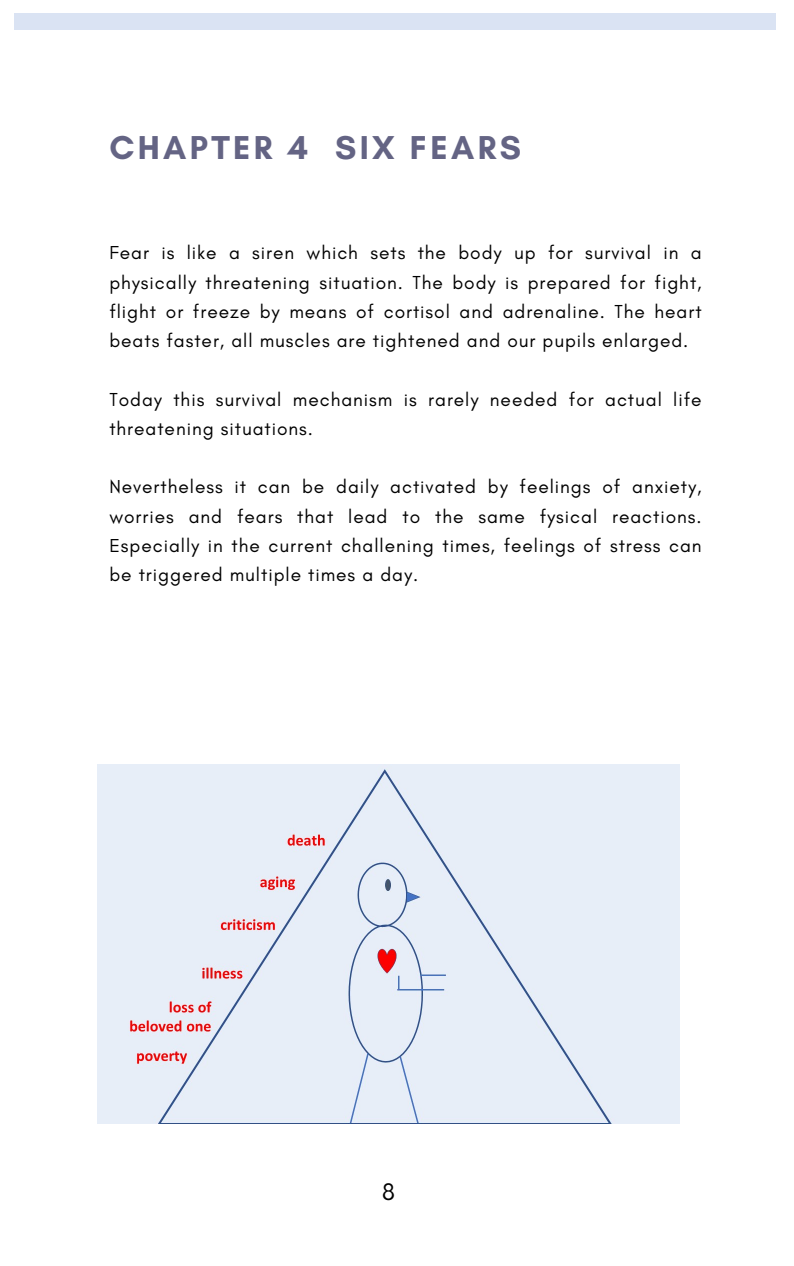
<style>
.page{position:relative;width:794px;height:1266px;background:#fff}
.page>*{position:absolute;margin:0;border:0;box-sizing:border-box;transform-origin:0 0}
.t1{font:700 33.67px "Glacial Indifference";letter-spacing:.1em;color:#646484}
.t2{font:24.38px "Glacial Indifference";color:#000}
.t3{font:19.12px/29.2px "Glacial Indifference";letter-spacing:.05em;color:#000;text-align:justify}
</style>
<div class="page">
<div style="left:15px;top:14px;width:760px;height:16px;background:#dae3f3"></div>
<div style="left:97px;top:764px;width:582px;height:359px;background:#e7eef8"></div>
<p class="t1" style="left:109px;top:127px;width:413px">CHAPTER 4 SIX FEARS</p>
<p class="t3" style="left:109px;top:238px;width:593px">Fear is like a siren which sets the body up for survival in a physically threatening situation. The body is prepared for fight, flight or freeze by means of cortisol and adrenaline. The heart beats faster, all muscles are tightened and our pupils enlarged.</p>
<h1 class="t3" style="left:109px;top:384px;width:593px">Today this survival mechanism is rarely needed for actual life threatening situations.</h1>
<p class="t3" style="left:109px;top:472px;width:593px">Nevertheless it can be daily activated by feelings of anxiety, worries and fears that lead to the same fysical reactions.<br>Especially in the current challening times, feelings of stress can be triggered multiple times a day.</p>
<p class="t2" style="left:382px;top:1176px;width:14px">8</p>
</div>
